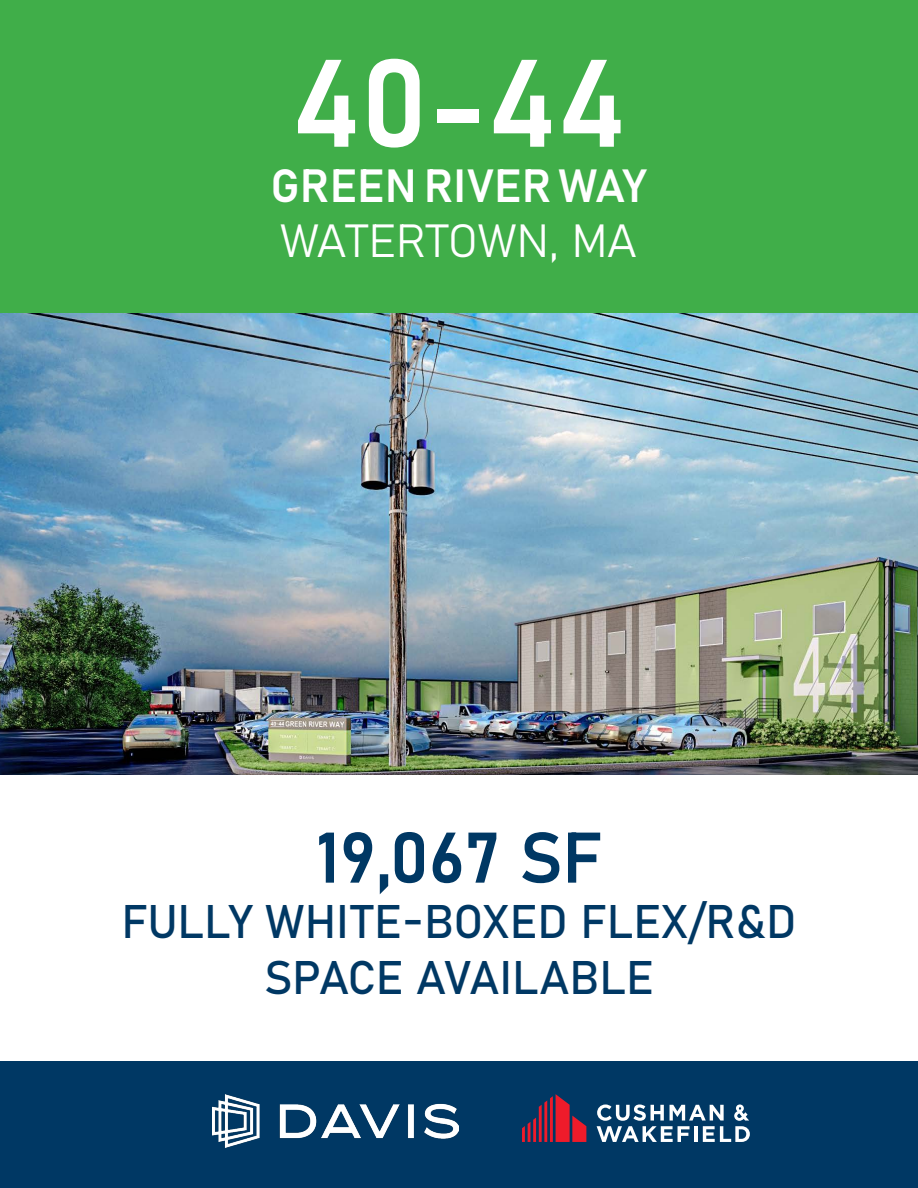
<style>
.page{position:relative;width:918px;height:1188px;background:#fff}
.page>*{position:absolute;margin:0;border:0;box-sizing:border-box;transform-origin:0 0}
.t1{font:122.4px "Bahnschrift";color:#fff}
.t2{font:70.5px "Bahnschrift";color:#003864}
.t3{font:46.5px/55.8px "Bahnschrift";color:#003864;text-align:center}
.t4{font:45.9px "Bahnschrift";color:#fff}
</style>
<div class="page">
<div style="left:0;top:1061px;width:918px;height:127px;background:#003864"></div>
<svg style="left:522px;top:1094px;width:64px;height:48px"></svg>
<svg style="left:597px;top:1104px;width:153px;height:38px"></svg>
<img style="left:212px;top:1095px;width:246px;height:52px">
<img style="left:0;top:313px;width:918px;height:462px">
<div style="left:0;top:0;width:918px;height:313px;background:#40ae49"></div>
<p class="t1" style="left:291px;top:11px;width:337px">40-44</p>
<p class="t4" style="left:271px;top:151px;width:377px">GREEN RIVER WAY</p>
<p class="t4" style="left:280px;top:206px;width:358px">WATERTOWN, MA</p>
<p class="t2" style="left:316px;top:804px;width:287px">19,067 SF</p>
<p class="t3" style="left:121px;top:891px;width:677px">FULLY WHITE-BOXED FLEX/R&amp;D<br>SPACE AVAILABLE</p>
</div>
